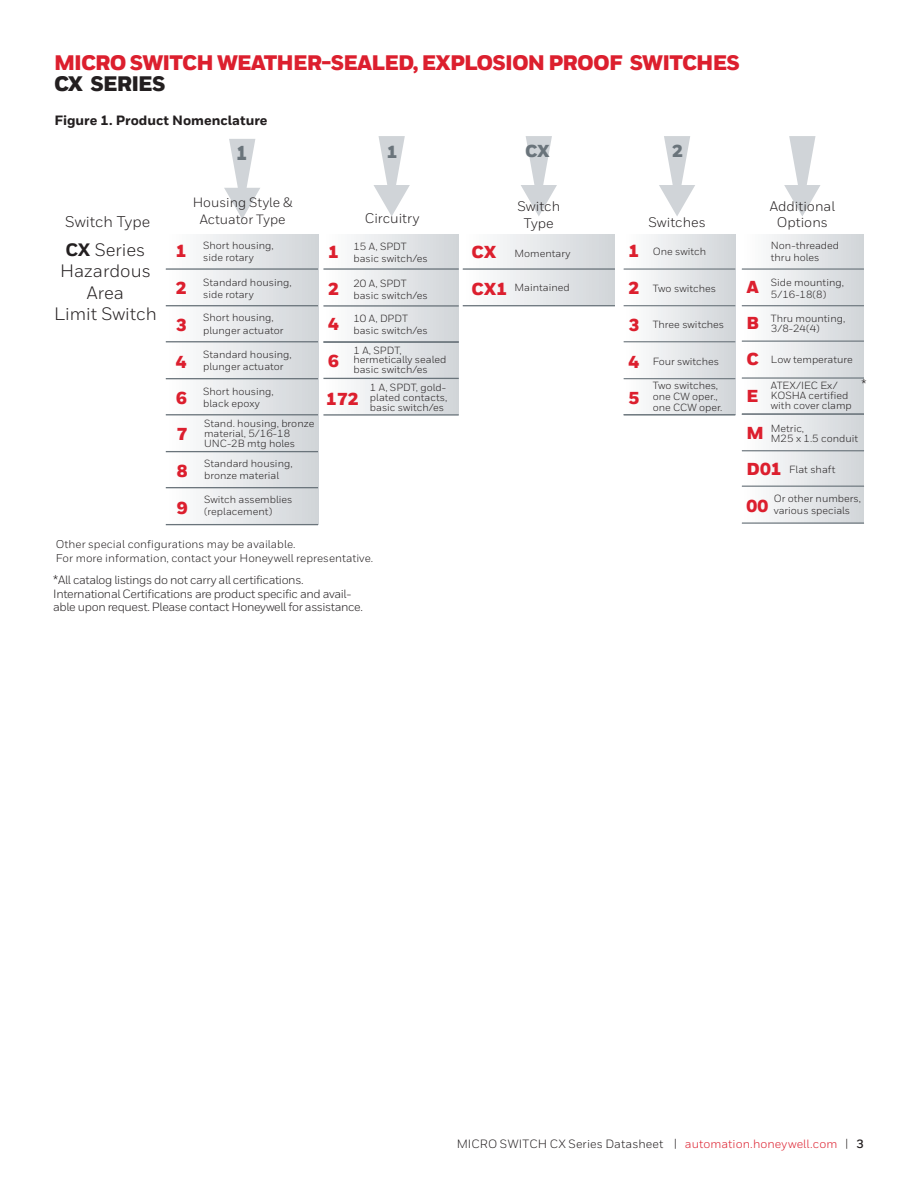
<style>
.page{position:relative;width:918px;height:1188px;background:#fff}
.page>*{position:absolute;margin:0;border:0;box-sizing:border-box;transform-origin:0 0}
.t1{font:900 21px "Honeywell Sans";letter-spacing:-.04em;color:#dc1f2e}
.t2{font:900 21px "Honeywell Sans";letter-spacing:-.04em;color:#231f20}
.t3{font:900 19.95px "Honeywell Sans";color:#6a747b;scale:.87 1}
.t4{font:18px/21.6px "Honeywell Sans";color:#231f20;text-align:center}
.t5{font:900 17.25px/36.8px "Honeywell Sans";color:#dc1f2e}
.t6{font:900 17.25px "Honeywell Sans";color:#6a747b}
.t7{font:15.45px "Honeywell Sans";color:#231f20}
.t8{font:13.8px/16.6px "Honeywell Sans";color:#231f20;text-align:center}
.t9{font:800 13.5px "Honeywell Sans";color:#231f20}
.t10{font:13.5px/16.2px "Honeywell Sans";color:#231f20;text-align:center}
.t11{font:12.75px "Honeywell Sans";color:#231f20}
.t12{font:12px/13.5px "Honeywell Sans";letter-spacing:-.03em;color:#231f20}
.t13{font:12px "Honeywell Sans";letter-spacing:.005em;color:#231f20}
.t14{font:11.25px/13.5px "Honeywell Sans";color:#231f20}
.t15{font:10.35px/12.1px "Honeywell Sans";color:#231f20}
.s1{font-weight:800}
.s2{font-weight:900;font-size:17.25px;color:#dc1f2e}
.s3{font-size:12.75px}
.s4{color:#dc1f2e}
.s5{font-weight:700}
</style>
<div class="page">
<div style="left:742px;top:234px;width:122px;height:289px;background:linear-gradient(to right,#fefefe,#d0d4d8)"></div>
<div style="left:166px;top:234px;width:152px;height:291px;background:linear-gradient(to right,#fdfdfe,#d0d4d7)"></div>
<div style="left:323px;top:234px;width:136px;height:180px;background:linear-gradient(to right,#fff,#d1d5d8)"></div>
<div style="left:463px;top:234px;width:152px;height:72px;background:linear-gradient(to right,#fff,#d1d5d8)"></div>
<div style="left:624px;top:234px;width:111px;height:180px;background:linear-gradient(to right,#fefefe,#d0d4d8)"></div>
<hr style="left:166px;top:268px;width:152px;height:2px;background:#6a747b">
<hr style="left:166px;top:305px;width:152px;height:1px;background:#6a747b">
<hr style="left:166px;top:341px;width:152px;height:1px;background:#6a747b">
<hr style="left:166px;top:414px;width:152px;height:1px;background:#6a747b">
<hr style="left:166px;top:378px;width:152px;height:1px;background:#6a747b">
<hr style="left:323px;top:268px;width:136px;height:2px;background:#6a747b">
<hr style="left:323px;top:378px;width:136px;height:1px;background:#6a747b">
<hr style="left:323px;top:414px;width:136px;height:2px;background:#6a747b">
<hr style="left:323px;top:305px;width:136px;height:2px;background:#6a747b">
<hr style="left:323px;top:341px;width:136px;height:2px;background:#6a747b">
<hr style="left:463px;top:268px;width:152px;height:2px;background:#6a747b">
<hr style="left:463px;top:305px;width:152px;height:1px;background:#6a747b">
<hr style="left:624px;top:268px;width:111px;height:2px;background:#6a747b">
<hr style="left:624px;top:305px;width:111px;height:1px;background:#6a747b">
<hr style="left:624px;top:341px;width:111px;height:1px;background:#6a747b">
<hr style="left:624px;top:378px;width:111px;height:1px;background:#6a747b">
<hr style="left:624px;top:414px;width:111px;height:1px;background:#6a747b">
<hr style="left:742px;top:305px;width:122px;height:1px;background:#6a747b">
<hr style="left:742px;top:341px;width:122px;height:1px;background:#6a747b">
<hr style="left:742px;top:377px;width:122px;height:2px;background:#6a747b">
<svg style="left:224px;top:139px;width:36px;height:80px"></svg>
<svg style="left:373px;top:136px;width:37px;height:80px"></svg>
<svg style="left:521px;top:136px;width:36px;height:80px"></svg>
<svg style="left:659px;top:136px;width:36px;height:80px"></svg>
<hr style="left:742px;top:268px;width:122px;height:2px;background:#6a747b">
<svg style="left:784px;top:136px;width:37px;height:80px"></svg>
<hr style="left:742px;top:414px;width:122px;height:1px;background:#6a747b">
<hr style="left:166px;top:451px;width:152px;height:1px;background:#6a747b">
<hr style="left:166px;top:487px;width:152px;height:1px;background:#6a747b">
<hr style="left:166px;top:524px;width:152px;height:1px;background:#6a747b">
<hr style="left:742px;top:450px;width:122px;height:1px;background:#6a747b">
<hr style="left:742px;top:486px;width:122px;height:1px;background:#6a747b">
<hr style="left:742px;top:522px;width:122px;height:2px;background:#6a747b">
<h1 class="t1" style="left:54px;top:50px;width:687px">MICRO SWITCH WEATHER-SEALED, EXPLOSION PROOF SWITCHES</h1>
<h1 class="t2" style="left:54px;top:71px;width:113px">CX SERIES</h1>
<p class="t9" style="left:55px;top:112px;width:215px">Figure 1. Product Nomenclature</p>
<p class="t7" style="left:65px;top:212px;width:87px">Switch Type</p>
<p class="t4" style="left:54px;top:239px;width:104px"><span class="s1">CX</span> Series<br>Hazardous<br>Area<br>Limit Switch</p>
<p class="t3" style="left:236px;top:141px;width:14px">1</p>
<p class="t10" style="left:193px;top:195px;width:101px">Housing Style &amp;<br>Actuator Type</p>
<p class="t5" style="left:176px;top:234px;width:12px">1</p>
<p class="t15" style="left:203px;top:240px;width:72px">Short housing, side rotary</p>
<p class="t15" style="left:203px;top:276px;width:90px">Standard housing, side rotary</p>
<p class="t15" style="left:203px;top:312px;width:82px">Short housing, plunger actuator</p>
<p class="t15" style="left:203px;top:349px;width:90px">Standard housing, plunger actuator</p>
<p class="t15" style="left:203px;top:385px;width:72px">Short housing, black epoxy</p>
<p class="t5" style="left:176px;top:270px;width:12px">2</p>
<p class="t5" style="left:176px;top:307px;width:13px;text-align:justify">3<br>4<br>6</p>
<p class="t6" style="left:387px;top:141px;width:12px">1</p>
<p class="t6" style="left:525px;top:141px;width:26px">CX</p>
<p class="t5" style="left:328px;top:235px;width:12px">1<br>2</p>
<p class="t5" style="left:328px;top:306px;width:12px;line-height:37.2px">4<br>6</p>
<p class="t8" style="left:365px;top:210px;width:56px">Circuitry</p>
<p class="t8" style="left:517px;top:198px;width:44px">Switch<br>Type</p>
<p class="t15" style="left:353px;top:240px;width:76px">15 A, SPDT basic switch/es</p>
<p class="t15" style="left:353px;top:277px;width:76px">20 A, SPDT basic switch/es</p>
<p class="t15" style="left:353px;top:312px;width:76px">10 A, DPDT basic switch/es</p>
<p class="t15" style="left:353px;top:345px;width:94px;line-height:9.9px">1 A, SPDT, hermetically sealed basic switch/es</p>
<p class="t15" style="left:472px;top:247px;width:100px"><span class="s2">CX</span> Momentary</p>
<p class="t5" style="left:472px;top:271px;width:37px">CX1</p>
<p class="t15" style="left:514px;top:282px;width:57px">Maintained</p>
<p class="t5" style="left:326px;top:381px;width:34px">172</p>
<p class="t15" style="left:370px;top:382px;width:79px;line-height:9.9px;text-align:justify">1 A, SPDT, gold&shy;plated contacts, basic switch/es</p>
<p class="t6" style="left:672px;top:141px;width:12px">2</p>
<p class="t8" style="left:648px;top:214px;width:59px">Switches</p>
<p class="t15" style="left:628px;top:245px;width:79px"><span class="s2">1</span> One switch</p>
<p class="t15" style="left:653px;top:283px;width:65px">Two switches</p>
<p class="t15" style="left:653px;top:319px;width:73px">Three switches</p>
<p class="t15" style="left:653px;top:355px;width:68px">Four switches</p>
<p class="t5" style="left:628px;top:271px;width:12px;text-align:justify">2<br>3<br>4</p>
<p class="t5" style="left:628px;top:380px;width:12px">5</p>
<p class="t15" style="left:653px;top:379px;width:71px;line-height:11.2px">Two switches, one CW oper., one CCW oper.</p>
<p class="t8" style="left:770px;top:198px;width:67px">Additional<br>Options</p>
<p class="t15" style="left:771px;top:240px;width:70px">Non-threaded thru holes</p>
<p class="t15" style="left:771px;top:277px;width:75px;text-indent:-24px"><span class="s2">A</span> Side mounting,<br>5/16-18(8)</p>
<p class="t15" style="left:771px;top:313px;width:76px;line-height:10.4px">Thru mounting,<br>3/8-24(4)</p>
<p class="t5" style="left:747px;top:342px;width:14px">C<br>E</p>
<p class="t15" style="left:771px;top:354px;width:83px">Low temperature</p>
<p class="t5" style="left:747px;top:305px;width:14px">B</p>
<p class="t15" style="left:771px;top:381px;width:83px;line-height:9.9px">ATEX/IEC Ex/<br>KOSHA certified with cover clamp</p>
<p class="t11" style="left:861px;top:376px;width:7px">*</p>
<p class="t5" style="left:177px;top:416px;width:12px">7</p>
<p class="t15" style="left:204px;top:419px;width:112px;line-height:9.9px">Stand. housing, bronze material, 5/16-18<br>UNC-2B mtg holes</p>
<p class="t15" style="left:204px;top:458px;width:90px">Standard housing, bronze material</p>
<p class="t15" style="left:204px;top:493px;width:90px">Switch assemblies (replacement)</p>
<p class="t5" style="left:177px;top:453px;width:12px">8<br>9</p>
<p class="t15" style="left:771px;top:423px;width:89px;line-height:10.4px;text-indent:-24px"><span class="s2">M</span> Metric,<br>M25 x 1.5 conduit</p>
<p class="t5" style="left:747px;top:452px;width:37px">D01<br>00</p>
<p class="t15" style="left:789px;top:464px;width:48px">Flat shaft</p>
<p class="t15" style="left:774px;top:492px;width:89px">Or other numbers, various specials</p>
<p class="t14" style="left:56px;top:538px;width:319px">Other special configurations may be available.<br>For more information, contact your Honeywell representative.</p>
<p class="t12" style="left:53px;top:574px;width:311px"><span class="s3">*</span>All catalog listings do not carry all certifications.<br>International Certifications are product specific and avail&shy;able upon request. Please contact Honeywell for assistance.</p>
<p class="t13" style="left:457px;top:1136px;width:409px">MICRO SWITCH CX Series Datasheet | <span class="s4">automation.honeywell.com</span> | <span class="s5">3</span></p>
</div>
